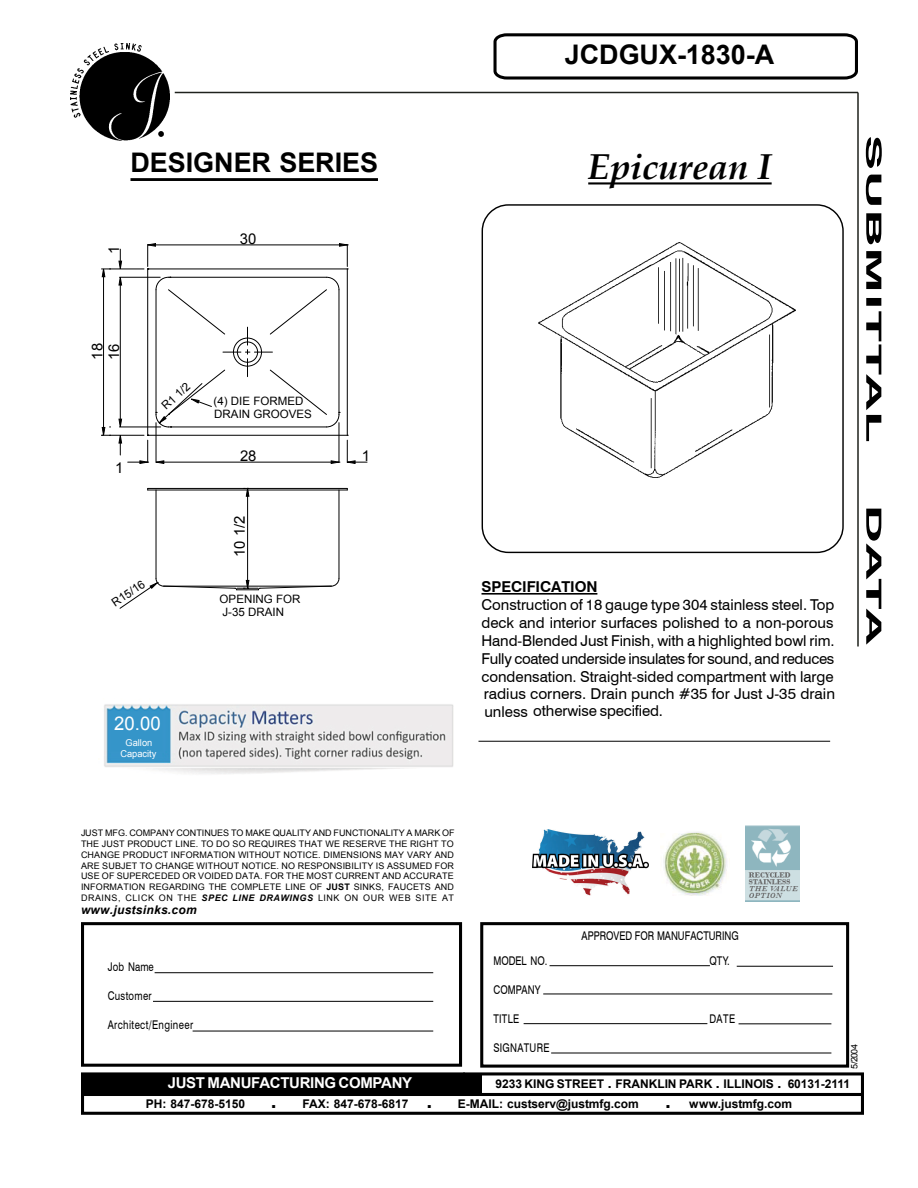
<style>
.page{position:relative;width:918px;height:1188px;background:#fff}
.page>*{position:absolute;margin:0;border:0;box-sizing:border-box;transform-origin:0 0}
.t1{font:italic 700 36px "Book Antiqua";color:#000}
.t2{font:700 27px "Arial";color:#000}
.t3{font:700 21px "Swiss 721 BT";letter-spacing:.015em;color:#000;scale:2.5 1}
.t4{font:18.9px "Arial";color:#fff}
.t5{font:15px/18px "Swiss 721 BT";color:#000;text-align:justify}
.t6{font:700 15px "Arial";letter-spacing:-.02em;color:#fff}
.t7{font:700 15px "Swiss 721 BT";letter-spacing:-.005em;color:#000}
.t8{font:14.85px/16.8px "Arial";color:#000}
.t9{font:700 12px "Arial";color:#000}
.t10{font:12px "Swiss 721 BT";letter-spacing:.02em;color:#000;scale:.8 1}
.t11{font:12px "Swiss 721 BT";color:#000;scale:.8 1}
.t12{font:12px "Swiss 721 BT";letter-spacing:.04em;color:#000;scale:.8 1}
.t13{font:italic 700 12px "Arial";letter-spacing:.025em;color:#000}
.t14{font:11.55px/12.9px "Arial";color:#000}
.t15{font:9.45px/11.4px "Arial";color:#fff;text-align:center}
.t16{font:9px/10.8px "Arial";letter-spacing:.06em;color:#000;text-align:justify}
.s1{font-weight:700}
.s2{font-weight:700;font-style:italic}
.s3{font-weight:400;font-size:21px}
.s4{font-size:21px}
</style>
<div class="page">
<svg style="left:481px;top:204px;width:363px;height:350px"></svg>
<hr style="left:588px;top:182px;width:184px;height:2px;background:#000">
<svg style="left:493px;top:33px;width:365px;height:47px"></svg>
<img style="left:538px;top:243px;width:258px;height:234px">
<hr style="left:130px;top:178px;width:248px;height:3px;background:#000">
<img style="left:71px;top:44px;width:98px;height:97px">
<div style="left:81px;top:922px;width:381px;height:145px;border:3px solid #000"></div>
<hr style="left:155px;top:972px;width:278px;height:1px;background:#000">
<hr style="left:153px;top:1001px;width:280px;height:1px;background:#000">
<hr style="left:193px;top:1031px;width:240px;height:1px;background:#000">
<div style="left:480px;top:922px;width:369px;height:146px;border:3px solid #000"></div>
<hr style="left:550px;top:965px;width:160px;height:1px;background:#000">
<hr style="left:737px;top:966px;width:96px;height:1px;background:#000">
<hr style="left:543px;top:994px;width:289px;height:1px;background:#000">
<hr style="left:524px;top:1023px;width:183px;height:1px;background:#000">
<hr style="left:739px;top:1024px;width:92px;height:1px;background:#000">
<hr style="left:551px;top:1053px;width:280px;height:1px;background:#000">
<div style="left:81px;top:1072px;width:783px;height:43px;border:3px solid #000"></div>
<hr style="left:81px;top:1093px;width:783px;height:3px;background:#000">
<hr style="left:463px;top:1072px;width:2px;height:20px;background:#000">
<div style="left:81px;top:1074px;width:401px;height:22px;background:#000"></div>
<hr style="left:148px;top:435px;width:199px;height:1px;background:#000">
<hr style="left:347px;top:269px;width:1px;height:166px;background:#000">
<hr style="left:148px;top:269px;width:199px;height:1px;background:#000">
<hr style="left:147px;top:269px;width:1px;height:166px;background:#000">
<hr style="left:148px;top:488px;width:199px;height:1px;background:#000">
<hr style="left:148px;top:490px;width:199px;height:1px;background:#000">
<hr style="left:339px;top:490px;width:1px;height:88px;background:#000">
<hr style="left:156px;top:490px;width:1px;height:88px;background:#000">
<hr style="left:156px;top:423px;width:1px;height:40px;background:#000">
<hr style="left:119px;top:277px;width:41px;height:1px;background:#000">
<svg style="left:119px;top:249px;width:3px;height:36px"></svg>
<hr style="left:247px;top:496px;width:1px;height:84px;background:#000">
<svg style="left:243px;top:487px;width:6px;height:10px"></svg>
<hr style="left:339px;top:423px;width:1px;height:40px;background:#000">
<hr style="left:156px;top:245px;width:183px;height:1px;background:#000">
<svg style="left:339px;top:243px;width:10px;height:27px"></svg>
<hr style="left:102px;top:269px;width:42px;height:1px;background:#000">
<hr style="left:102px;top:435px;width:42px;height:1px;background:#000">
<hr style="left:103px;top:277px;width:1px;height:150px;background:#000">
<svg style="left:102px;top:268px;width:9px;height:9px"></svg>
<svg style="left:147px;top:243px;width:9px;height:27px"></svg>
<hr style="left:119px;top:427px;width:42px;height:1px;background:#000">
<hr style="left:120px;top:285px;width:1px;height:134px;background:#000">
<hr style="left:164px;top:462px;width:167px;height:1px;background:#000">
<svg style="left:331px;top:435px;width:36px;height:29px"></svg>
<svg style="left:119px;top:419px;width:3px;height:36px"></svg>
<svg style="left:128px;top:435px;width:36px;height:29px"></svg>
<svg style="left:102px;top:427px;width:9px;height:9px"></svg>
<svg style="left:119px;top:578px;width:220px;height:31px"></svg>
<svg style="left:156px;top:277px;width:184px;height:151px"></svg>
<hr style="left:857px;top:93px;width:2px;height:553px;background:#1f221d">
<hr style="left:175px;top:92px;width:683px;height:1px;background:#1f221d">
<img style="left:663px;top:832px;width:64px;height:63px">
<img style="left:533px;top:829px;width:115px;height:67px">
<img style="left:746px;top:826px;width:53px;height:76px">
<hr style="left:479px;top:741px;width:351px;height:1px;background:#010101">
<hr style="left:482px;top:593px;width:115px;height:2px;background:#000">
<img style="left:104px;top:704px;width:350px;height:70px">
<h2 class="t2" style="left:565px;top:37px;width:211px">JCDGUX-1830-A</h2>
<h2 class="t2" style="left:130px;top:145px;width:249px">DESIGNER SERIES</h2>
<h1 class="t1" style="left:588px;top:142px;width:185px">Epicurean I</h1>
<h3 class="t8" style="left:106px;top:254px;width:10px;rotate:-90deg">1</h3>
<h3 class="t8" style="left:240px;top:230px;width:18px">30</h3>
<h3 class="t8" style="left:89px;top:360px;width:19px;rotate:-90deg">18<br>16</h3>
<h3 class="t8" style="left:115px;top:459px;width:10px">1</h3>
<p class="t14" style="left:159px;top:403px;width:36px;rotate:-43deg">R1 1/2</p>
<p class="t14" style="left:109px;top:598px;width:39px;rotate:-34deg">R15/16</p>
<p class="t14" style="left:214px;top:394px;width:100px">(4) DIE FORMED<br>DRAIN GROOVES</p>
<h3 class="t8" style="left:240px;top:448px;width:18px">28</h3>
<h3 class="t8" style="left:231px;top:557px;width:43px;rotate:-90deg">10 1/2</h3>
<p class="t14" style="left:220px;top:592px;width:82px">OPENING FOR<br>J-35 DRAIN</p>
<h3 class="t4" style="left:114px;top:711px;width:48px">20.00</h3>
<p class="t15" style="left:120px;top:737px;width:38px">Gallon<br>Capacity</p>
<h3 class="t8" style="left:362px;top:448px;width:10px">1</h3>
<h3 class="t7" style="left:482px;top:578px;width:118px">SPECIFICATION</h3>
<p class="t5" style="left:482px;top:596px;width:355px">Construction of 18 gauge type 304 stainless steel. Top deck and interior surfaces polished to a non-porous Hand-Blended Just Finish, with a highlighted bowl rim.<br>Fully coated underside insulates for sound, and reduces condensation. Straight-sided compartment with large</p>
<h3 class="t5" style="left:484px;top:701px;width:180px">unless otherwise specified.</h3>
<h3 class="t5" style="left:484px;top:684px;width:353px">radius corners. Drain punch #35 for Just J-35 drain</h3>
<h3 class="t3" style="left:886px;top:135px;width:124px;rotate:90deg">SUBMITTAL</h3>
<h3 class="t3" style="left:886px;top:505px;width:57px;rotate:90deg">DATA</h3>
<p class="t16" style="left:81px;top:828px;width:375px">JUST MFG. COMPANY CONTINUES TO MAKE QUALITY AND FUNCTIONALITY A MARK OF THE JUST PRODUCT LINE. TO DO SO REQUIRES THAT WE RESERVE THE RIGHT TO CHANGE PRODUCT INFORMATION WITHOUT NOTICE. DIMENSIONS MAY VARY AND ARE SUBJET TO CHANGE WITHOUT NOTICE. NO RESPONSIBILITY IS ASSUMED FOR USE OF SUPERCEDED OR VOIDED DATA. FOR THE MOST CURRENT AND ACCURATE INFORMATION REGARDING THE COMPLETE LINE OF <span class="s1">JUST</span> SINKS, FAUCETS AND DRAINS, CLICK ON THE <span class="s2">SPEC LINE DRAWINGS</span> LINK ON OUR WEB SITE AT</p>
<h3 class="t13" style="left:81px;top:902px;width:117px">www.justsinks.com</h3>
<h3 class="t10" style="left:108px;top:959px;width:59px">Job Name</h3>
<h3 class="t10" style="left:108px;top:988px;width:56px">Customer</h3>
<h3 class="t12" style="left:108px;top:1017px;width:108px">Architect/Engineer</h3>
<h3 class="t11" style="left:582px;top:928px;width:198px">APPROVED FOR MANUFACTURING</h3>
<h3 class="t10" style="left:493px;top:954px;width:69px">MODEL NO.</h3>
<h3 class="t10" style="left:709px;top:954px;width:27px">QTY.</h3>
<h3 class="t10" style="left:493px;top:982px;width:60px">COMPANY</h3>
<h3 class="t10" style="left:493px;top:1011px;width:34px">TITLE</h3>
<h3 class="t10" style="left:709px;top:1011px;width:34px">DATE</h3>
<h3 class="t10" style="left:493px;top:1040px;width:72px">SIGNATURE</h3>
<p class="t16" style="left:849px;top:1069px;width:26px;rotate:-90deg">5/2004</p>
<h3 class="t6" style="left:168px;top:1073px;width:246px">JUST MANUFACTURING COMPANY</h3>
<h3 class="t9" style="left:496px;top:1076px;width:356px">9233 KING STREET <span class="s3">.</span> FRANKLIN PARK <span class="s3">.</span> ILLINOIS <span class="s3">.</span> 60131-2111</h3>
<h3 class="t9" style="left:146px;top:1096px;width:494px">PH: 847-678-5150 <span class="s4">.</span> FAX: 847-678-6817 <span class="s4">.</span> E-MAIL: custserv@justmfg.com</h3>
<h3 class="t9" style="left:665px;top:1096px;width:128px"><span class="s4">.</span> www.justmfg.com</h3>
</div>
